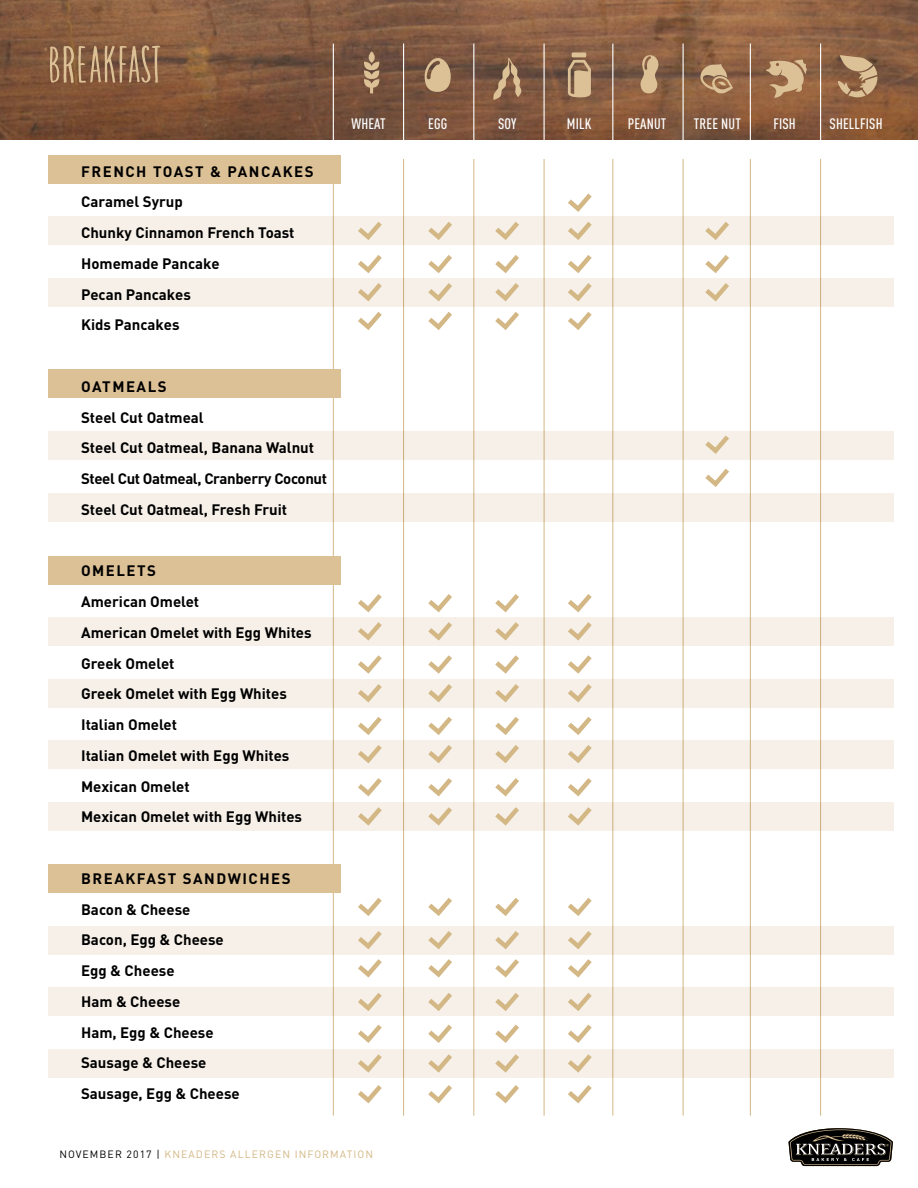
<style>
.page{position:relative;width:918px;height:1188px;background:#fff}
.page>*{position:absolute;margin:0;border:0;box-sizing:border-box;transform-origin:0 0}
.t1{font:700 52.5px "Amorie Modella";letter-spacing:.01em;color:#dcc196}
.t2{font:700 15px/30.8px "DIN";color:#000}
.t3{font:500 15px "DIN Cond";letter-spacing:.01em;color:#fff}
.t4{font:10.5px "DIN";letter-spacing:.1em;color:#d3b785}
.s1{color:#000}
</style>
<div class="page">
<img style="left:0;top:0;width:918px;height:139px">
<svg style="left:788px;top:1128px;width:105px;height:38px"></svg>
<hr style="left:820px;top:44px;width:1px;height:101px;background:#fff">
<hr style="left:820px;top:159px;width:1px;height:957px;background:#d3b785">
<hr style="left:544px;top:44px;width:1px;height:101px;background:#fff">
<hr style="left:544px;top:159px;width:1px;height:957px;background:#d3b785">
<hr style="left:683px;top:44px;width:1px;height:101px;background:#fff">
<hr style="left:683px;top:159px;width:1px;height:957px;background:#d3b785">
<hr style="left:750px;top:44px;width:1px;height:101px;background:#fff">
<hr style="left:750px;top:159px;width:1px;height:957px;background:#d3b785">
<hr style="left:473px;top:44px;width:1px;height:101px;background:#fff">
<hr style="left:474px;top:159px;width:1px;height:957px;background:#d3b785">
<hr style="left:403px;top:44px;width:1px;height:101px;background:#fff">
<hr style="left:403px;top:159px;width:1px;height:957px;background:#d3b785">
<hr style="left:333px;top:44px;width:1px;height:101px;background:#fff">
<hr style="left:333px;top:159px;width:1px;height:957px;background:#d3b785">
<hr style="left:612px;top:44px;width:1px;height:101px;background:#fff">
<hr style="left:613px;top:159px;width:1px;height:957px;background:#d3b785">
<svg style="left:568px;top:60px;width:23px;height:37px"></svg>
<hr style="left:572px;top:53px;width:14px;height:4px;background:#dcc196">
<svg style="left:425px;top:57px;width:26px;height:35px"></svg>
<svg style="left:364px;top:51px;width:15px;height:42px"></svg>
<svg style="left:493px;top:58px;width:29px;height:42px"></svg>
<svg style="left:640px;top:55px;width:19px;height:38px"></svg>
<svg style="left:698px;top:64px;width:35px;height:31px"></svg>
<svg style="left:766px;top:59px;width:41px;height:39px;background:#b9936d"></svg>
<svg style="left:838px;top:55px;width:40px;height:42px;background:#ad8a67"></svg>
<div style="left:48px;top:155px;width:292px;height:29px;background:#dcc196"></div>
<div style="left:48px;top:556px;width:292px;height:28px;background:#dcc196"></div>
<div style="left:48px;top:864px;width:292px;height:29px;background:#dcc196"></div>
<div style="left:48px;top:740px;width:845px;height:29px;background:#f6f0e8"></div>
<div style="left:48px;top:1049px;width:845px;height:29px;background:#f6f0e8"></div>
<div style="left:48px;top:369px;width:292px;height:29px;background:#dcc196"></div>
<div style="left:48px;top:278px;width:845px;height:29px;background:#f6f0e8"></div>
<div style="left:48px;top:679px;width:845px;height:29px;background:#f6f0e8"></div>
<div style="left:48px;top:988px;width:845px;height:28px;background:#f6f0e8"></div>
<div style="left:48px;top:493px;width:845px;height:28px;background:#f6f0e8"></div>
<div style="left:48px;top:217px;width:845px;height:28px;background:#f6f0e8"></div>
<div style="left:48px;top:617px;width:845px;height:29px;background:#f6f0e8"></div>
<div style="left:48px;top:926px;width:845px;height:29px;background:#f6f0e8"></div>
<div style="left:48px;top:802px;width:845px;height:29px;background:#f6f0e8"></div>
<div style="left:48px;top:431px;width:845px;height:29px;background:#f6f0e8"></div>
<svg style="left:358px;top:594px;width:24px;height:47px"></svg>
<svg style="left:495px;top:594px;width:24px;height:47px"></svg>
<svg style="left:428px;top:594px;width:24px;height:47px"></svg>
<svg style="left:568px;top:594px;width:24px;height:47px"></svg>
<svg style="left:358px;top:655px;width:24px;height:48px"></svg>
<svg style="left:495px;top:655px;width:24px;height:48px"></svg>
<svg style="left:428px;top:655px;width:24px;height:48px"></svg>
<svg style="left:568px;top:655px;width:24px;height:48px"></svg>
<svg style="left:358px;top:717px;width:24px;height:47px"></svg>
<svg style="left:495px;top:717px;width:24px;height:47px"></svg>
<svg style="left:428px;top:717px;width:24px;height:47px"></svg>
<svg style="left:568px;top:717px;width:24px;height:47px"></svg>
<svg style="left:358px;top:778px;width:24px;height:48px"></svg>
<svg style="left:495px;top:778px;width:24px;height:48px"></svg>
<svg style="left:428px;top:778px;width:24px;height:48px"></svg>
<svg style="left:568px;top:778px;width:24px;height:48px"></svg>
<svg style="left:358px;top:222px;width:24px;height:18px"></svg>
<svg style="left:495px;top:222px;width:24px;height:18px"></svg>
<svg style="left:428px;top:222px;width:24px;height:18px"></svg>
<svg style="left:705px;top:222px;width:24px;height:18px"></svg>
<svg style="left:563px;top:193px;width:33px;height:47px"></svg>
<svg style="left:705px;top:255px;width:24px;height:47px"></svg>
<svg style="left:358px;top:255px;width:24px;height:75px"></svg>
<svg style="left:495px;top:255px;width:24px;height:75px"></svg>
<svg style="left:568px;top:255px;width:24px;height:75px"></svg>
<svg style="left:705px;top:435px;width:24px;height:19px"></svg>
<svg style="left:705px;top:468px;width:24px;height:19px"></svg>
<svg style="left:358px;top:897px;width:24px;height:19px"></svg>
<svg style="left:495px;top:897px;width:24px;height:19px"></svg>
<svg style="left:428px;top:897px;width:24px;height:19px"></svg>
<svg style="left:568px;top:897px;width:24px;height:19px"></svg>
<svg style="left:358px;top:993px;width:24px;height:18px"></svg>
<svg style="left:495px;top:993px;width:24px;height:18px"></svg>
<svg style="left:428px;top:993px;width:24px;height:18px"></svg>
<svg style="left:568px;top:993px;width:24px;height:18px"></svg>
<svg style="left:358px;top:931px;width:24px;height:47px"></svg>
<svg style="left:495px;top:931px;width:24px;height:47px"></svg>
<svg style="left:428px;top:931px;width:24px;height:47px"></svg>
<svg style="left:568px;top:931px;width:24px;height:47px"></svg>
<svg style="left:358px;top:1024px;width:24px;height:80px"></svg>
<svg style="left:495px;top:1024px;width:24px;height:80px"></svg>
<svg style="left:428px;top:1024px;width:24px;height:80px"></svg>
<svg style="left:568px;top:1024px;width:24px;height:80px"></svg>
<svg style="left:428px;top:255px;width:24px;height:75px"></svg>
<h1 class="t1" style="left:48px;top:34px;width:116px">BREAKFAST</h1>
<p class="t2" style="left:81px;top:155px;width:234px">FRENCH TOAST &amp; PANCAKES<br>Caramel Syrup<br>Chunky Cinnamon French Toast<br>Homemade Pancake<br>Pecan Pancakes<br>Kids Pancakes</p>
<p class="t2" style="left:81px;top:370px;width:248px">OATMEALS<br>Steel Cut Oatmeal<br>Steel Cut Oatmeal, Banana Walnut<br>Steel Cut Oatmeal, Cranberry Coconut<br>Steel Cut Oatmeal, Fresh Fruit</p>
<p class="t2" style="left:81px;top:555px;width:232px">OMELETS<br>American Omelet<br>American Omelet with Egg Whites<br>Greek Omelet<br>Greek Omelet with Egg Whites<br>Italian Omelet<br>Italian Omelet with Egg Whites<br>Mexican Omelet<br>Mexican Omelet with Egg Whites</p>
<p class="t2" style="left:81px;top:862px;width:211px">BREAKFAST SANDWICHES<br>Bacon &amp; Cheese<br>Bacon, Egg &amp; Cheese<br>Egg &amp; Cheese<br>Ham &amp; Cheese<br>Ham, Egg &amp; Cheese<br>Sausage &amp; Cheese<br>Sausage, Egg &amp; Cheese</p>
<p class="t3" style="left:351px;top:115px;width:36px">WHEAT</p>
<p class="t3" style="left:428px;top:115px;width:21px">EGG</p>
<p class="t3" style="left:498px;top:115px;width:20px">SOY</p>
<p class="t3" style="left:567px;top:115px;width:26px">MILK</p>
<p class="t3" style="left:628px;top:115px;width:40px">PEANUT</p>
<p class="t3" style="left:694px;top:115px;width:48px">TREE NUT</p>
<p class="t3" style="left:773px;top:115px;width:24px">FISH</p>
<p class="t3" style="left:830px;top:115px;width:54px">SHELLFISH</p>
<p class="t4" style="left:59px;top:1147px;width:315px"><span class="s1">NOVEMBER 2017 |</span> KNEADERS ALLERGEN INFORMATION</p>
</div>
